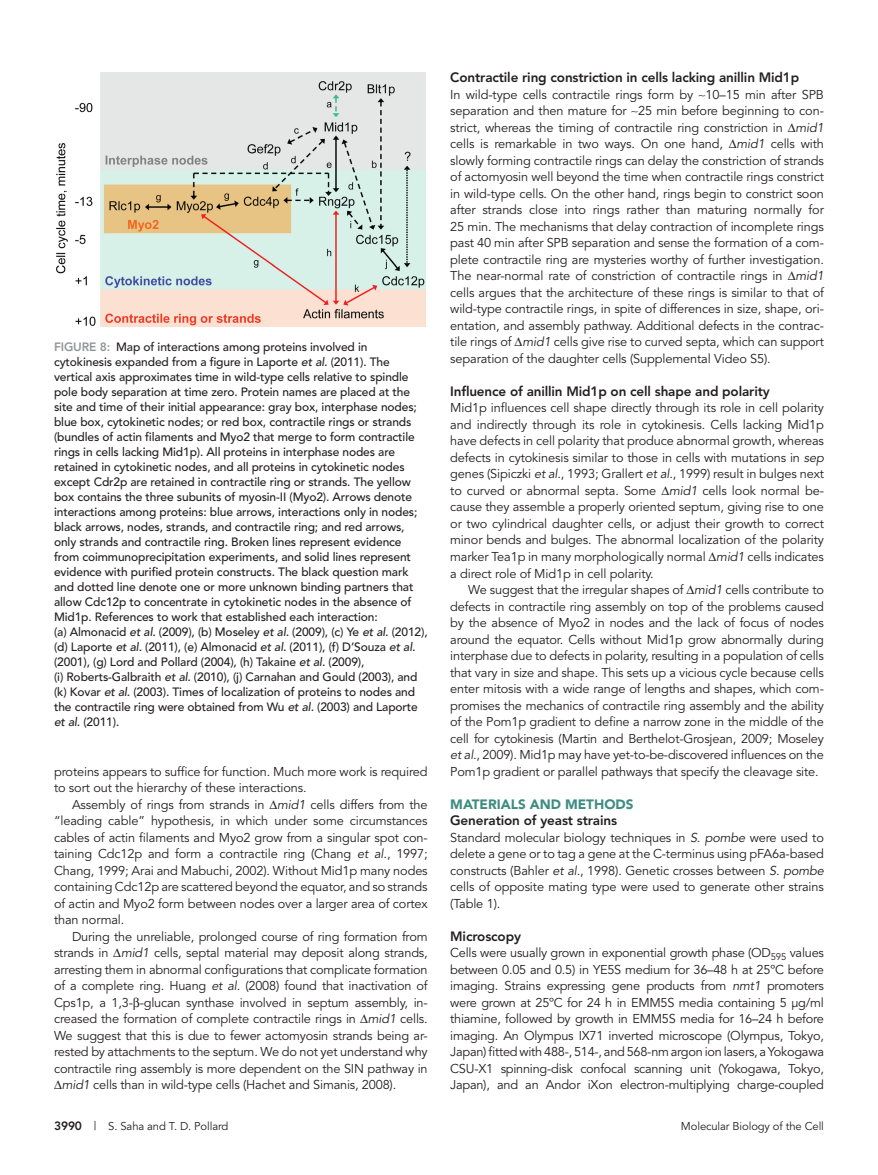
<style>
.page{position:relative;width:878px;height:1175px;background:#fff}
.page>*{position:absolute;margin:0;border:0;box-sizing:border-box;transform-origin:0 0}
.H2afterH1{font:800 13.5px "Avenir";letter-spacing:-.01em;color:#231f20}
.t1{font:900 13.5px "Avenir";color:#3e8c83}
.ParaFL{font:12.75px/16.5px "Avenir";letter-spacing:-.01em;color:#231f20;text-align:justify}
.Para{font:12.75px/16.5px "Avenir";letter-spacing:-.015em;color:#231f20;text-align:justify}
.FigCaption{font:500 12px/15px "Avenir";letter-spacing:-.01em;color:#231f20}
.t2{font:11.25px "Avenir";letter-spacing:-.01em;color:#231f20}
.s1{font-weight:800;color:#939598}
.s2{font-style:italic}
.s3{font-weight:800;font-size:12px}
.s4{font-size:12px}
</style>
<div class="page">
<img style="left:56px;top:72px;width:369px;height:255px">
<p class="FigCaption" style="left:54px;top:339px;width:375px"><span class="s1">FIGURE 8:</span> Map of interactions among proteins involved in cytokinesis expanded from a figure in Laporte <span class="s2">et al.</span> (2011). The vertical axis approximates time in wild-type cells relative to spindle pole body separation at time zero. Protein names are placed at the site and time of their initial appearance: gray box, interphase nodes; blue box, cytokinetic nodes; or red box, contractile rings or strands (bundles of actin filaments and Myo2 that merge to form contractile rings in cells lacking Mid1p). All proteins in interphase nodes are retained in cytokinetic nodes, and all proteins in cytokinetic nodes except Cdr2p are retained in contractile ring or strands. The yellow box contains the three subunits of myosin-II (Myo2). Arrows denote interactions among proteins: blue arrows, interactions only in nodes; black arrows, nodes, strands, and contractile ring; and red arrows, only strands and contractile ring. Broken lines represent evidence from coimmunoprecipitation experiments, and solid lines represent evidence with purified protein constructs. The black question mark and dotted line denote one or more unknown binding partners that allow Cdc12p to concentrate in cytokinetic nodes in the absence of Mid1p. References to work that established each interaction:<br>(a) Almonacid <span class="s2">et al.</span> (2009), (b) Moseley <span class="s2">et al.</span> (2009), (c) Ye <span class="s2">et al.</span> (2012), (d) Laporte <span class="s2">et al.</span> (2011), (e) Almonacid <span class="s2">et al.</span> (2011), (f) D’Souza <span class="s2">et al. </span>(2001), (g) Lord and Pollard (2004), (h) Takaine <span class="s2">et al.</span> (2009),<br>(i) Roberts-Galbraith <span class="s2">et al.</span> (2010), (j) Carnahan and Gould (2003), and (k) Kovar <span class="s2">et al.</span> (2003). Times of localization of proteins to nodes and the contractile ring were obtained from Wu <span class="s2">et al.</span> (2003) and Laporte <span class="s2">et al.</span> (2011).</p>
<p class="Para" style="left:54px;top:763px;width:375px">proteins appears to suffice for function. Much more work is required to sort out the hierarchy of these interactions.</p>
<p class="Para" style="left:54px;top:796px;width:375px;text-indent:18px">Assembly of rings from strands in <span class="s2">mid1</span> cells differs from the “leading cable” hypothesis, in which under some circumstances cables of actin filaments and Myo2 grow from a singular spot con&shy;taining Cdc12p and form a contractile ring (Chang <span class="s2">et al.</span>, 1997; Chang, 1999; Arai and Mabuchi, 2002). Without Mid1p many nodes containing Cdc12p are scattered beyond the equator, and so strands of actin and Myo2 form between nodes over a larger area of cortex than normal.</p>
<p class="Para" style="left:72px;top:928px;width:357px">During the unreliable, prolonged course of ring formation from</p>
<p class="Para" style="left:54px;top:945px;width:375px">strands in <span class="s2">mid1</span> cells, septal material may deposit along strands,</p>
<p class="Para" style="left:54px;top:961px;width:375px">arresting them in abnormal configurations that complicate formation</p>
<p class="Para" style="left:54px;top:978px;width:375px">of a complete ring. Huang <span class="s2">et al.</span> (2008) found that inactivation of</p>
<p class="Para" style="left:54px;top:994px;width:375px">Cps1p, a 1,3- -glucan synthase involved in septum assembly, in-</p>
<p class="Para" style="left:54px;top:1011px;width:375px">creased the formation of complete contractile rings in <span class="s2">mid1</span> cells.</p>
<p class="Para" style="left:54px;top:1027px;width:375px">We suggest that this is due to fewer actomyosin strands being ar-</p>
<p class="Para" style="left:54px;top:1044px;width:375px">rested by attachments to the septum. We do not yet understand why</p>
<p class="Para" style="left:54px;top:1060px;width:375px">contractile ring assembly is more dependent on the SIN pathway in</p>
<p class="Para" style="left:62px;top:1077px;width:336px"><span class="s2">mid1</span> cells than in wild-type cells (Hachet and Simanis, 2008).</p>
<h2 class="H2afterH1" style="left:450px;top:70px;width:350px">Contractile ring constriction in cells lacking anillin Mid1p</h2>
<p class="ParaFL" style="left:450px;top:86px;width:375px">In wild-type cells contractile rings form by ∼10–15 min after SPB separation and then mature for ∼25 min before beginning to con&shy;strict, whereas the timing of contractile ring constriction in <span class="s2">mid1 </span>cells is remarkable in two ways. On one hand, <span class="s2">mid1</span> cells with slowly forming contractile rings can delay the constriction of strands of actomyosin well beyond the time when contractile rings constrict in wild-type cells. On the other hand, rings begin to constrict soon after strands close into rings rather than maturing normally for 25 min. The mechanisms that delay contraction of incomplete rings past 40 min after SPB separation and sense the formation of a com&shy;plete contractile ring are mysteries worthy of further investigation.<br>The near-normal rate of constriction of contractile rings in <span class="s2">mid1 </span>cells argues that the architecture of these rings is similar to that of wild-type contractile rings, in spite of differences in size, shape, ori&shy;entation, and assembly pathway. Additional defects in the contrac&shy;tile rings of <span class="s2">mid1</span> cells give rise to curved septa, which can support separation of the daughter cells (Supplemental Video S5).</p>
<h2 class="H2afterH1" style="left:450px;top:383px;width:321px">Influence of anillin Mid1p on cell shape and polarity</h2>
<p class="ParaFL" style="left:450px;top:400px;width:375px">Mid1p influences cell shape directly through its role in cell polarity and indirectly through its role in cytokinesis. Cells lacking Mid1p have defects in cell polarity that produce abnormal growth, whereas defects in cytokinesis similar to those in cells with mutations in <span class="s2">sep </span>genes (Sipiczki <span class="s2">et al.</span>, 1993; Grallert <span class="s2">et al.</span>, 1999) result in bulges next to curved or abnormal septa. Some <span class="s2">mid1</span> cells look normal be&shy;cause they assemble a properly oriented septum, giving rise to one or two cylindrical daughter cells, or adjust their growth to correct minor bends and bulges. The abnormal localization of the polarity marker Tea1p in many morphologically normal <span class="s2">mid1</span> cells indicates a direct role of Mid1p in cell polarity.</p>
<p class="Para" style="left:450px;top:581px;width:375px;text-indent:18px">We suggest that the irregular shapes of <span class="s2">mid1</span> cells contribute to defects in contractile ring assembly on top of the problems caused by the absence of Myo2 in nodes and the lack of focus of nodes around the equator. Cells without Mid1p grow abnormally during interphase due to defects in polarity, resulting in a population of cells that vary in size and shape. This sets up a vicious cycle because cells enter mitosis with a wide range of lengths and shapes, which com&shy;promises the mechanics of contractile ring assembly and the ability of the Pom1p gradient to define a narrow zone in the middle of the cell for cytokinesis (Martin and Berthelot-Grosjean, 2009; Moseley <span class="s2">et al.</span>, 2009). Mid1p may have yet-to-be-discovered influences on the Pom1p gradient or parallel pathways that specify the cleavage site.</p>
<h1 class="t1" style="left:450px;top:795px;width:185px">MATERIALS AND METHODS</h1>
<p class="H2afterH1" style="left:450px;top:812px;width:168px">Generation of yeast strains</p>
<p class="ParaFL" style="left:450px;top:829px;width:375px">Standard molecular biology techniques in <span class="s2">S. pombe</span> were used to delete a gene or to tag a gene at the C-terminus using pFA6a-based constructs (Bahler <span class="s2">et al.</span>, 1998). Genetic crosses between <span class="s2">S. pombe </span>cells of opposite mating type were used to generate other strains (Table 1).</p>
<h2 class="H2afterH1" style="left:450px;top:928px;width:72px">Microscopy</h2>
<p class="ParaFL" style="left:450px;top:944px;width:375px">Cells were usually grown in exponential growth phase (OD<sub>595</sub> values between 0.05 and 0.5) in YE5S medium for 36–48 h at 25ºC before imaging. Strains expressing gene products from <span class="s2">nmt1</span> promoters were grown at 25ºC for 24 h in EMM5S media containing 5 μg/ml thiamine, followed by growth in EMM5S media for 16–24 h before imaging. An Olympus IX71 inverted microscope (Olympus, Tokyo, Japan) fitted with 488-, 514-, and 568-nm argon ion lasers, a Yokogawa CSU-X1 spinning-disk confocal scanning unit (Yokogawa, Tokyo, Japan), and an Andor iXon electron-multiplying charge-coupled</p>
<p class="t2" style="left:54px;top:1119px;width:176px"><span class="s3">3990</span> <span class="s4">|</span> S. Saha and T. D. Pollard</p>
<p class="t2" style="left:681px;top:1119px;width:144px">Molecular Biology of the Cell</p>
</div>
